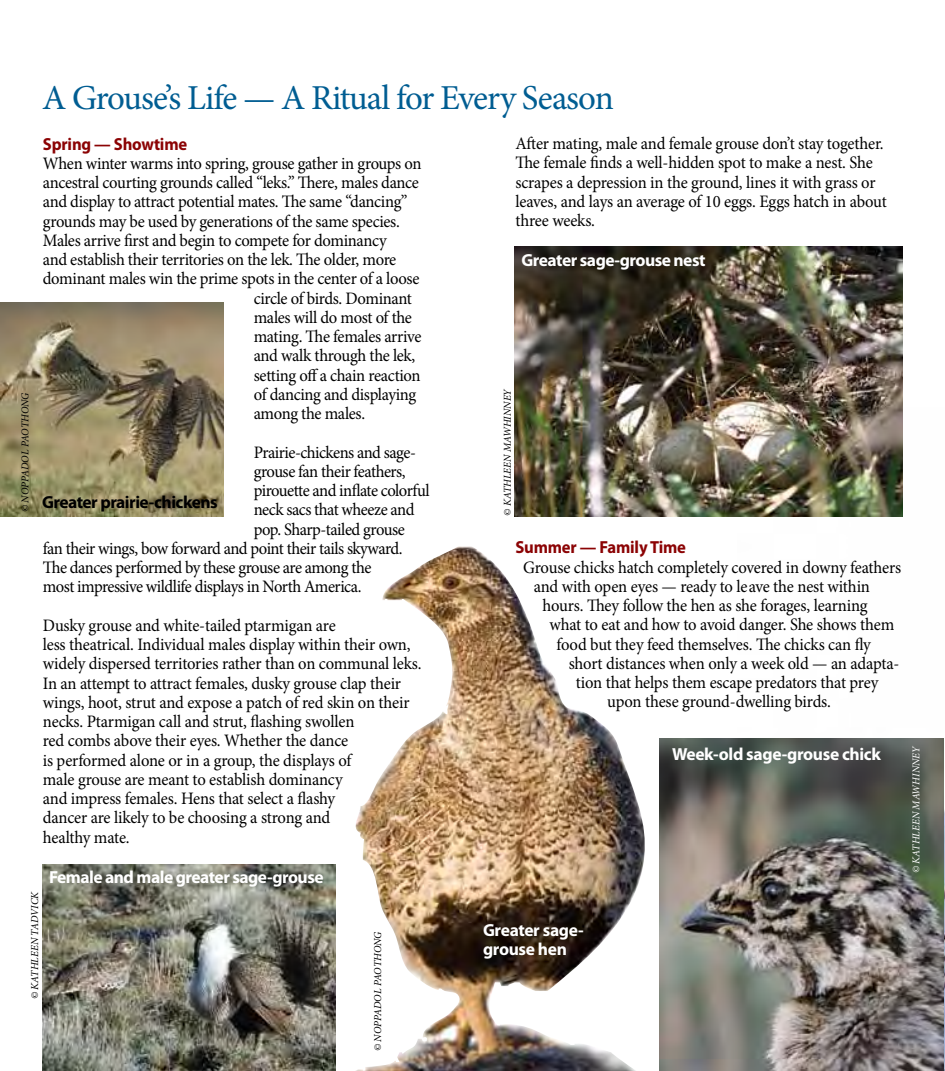
<style>
.page{position:relative;width:945px;height:1071px;background:#fff}
.page>*{position:absolute;margin:0;border:0;box-sizing:border-box;transform-origin:0 0}
.t1{font:35px "Minion Pro";letter-spacing:-.035em;color:#005d92}
.t2{font:17.5px/19.2px "Minion Pro";letter-spacing:-.02em;color:#000;scale:.95 1}
.t3{font:700 17.5px/19.2px "Myriad Pro";letter-spacing:-.03em;color:#fff}
.t4{font:700 17.5px "Myriad Pro";letter-spacing:-.01em;color:#8b0304;scale:.95 1}
.t5{font:700 17.5px "Myriad Pro";letter-spacing:-.03em;color:#000}
.t6{font:italic 10.5px "Minion Pro";letter-spacing:.02em;color:#000}
.t7{font:italic 10.5px "Minion Pro";color:#fff}
</style>
<div class="page">
<img style="left:659px;top:738px;width:285px;height:333px">
<img style="left:355px;top:546px;width:290px;height:525px">
<img style="left:42px;top:864px;width:294px;height:207px">
<img style="left:0;top:303px;width:224px;height:213px">
<img style="left:514px;top:247px;width:389px;height:269px">
<p class="t6" style="left:18px;top:512px;width:121px;rotate:-90deg">© Noppadol paothong</p>
<h1 class="t1" style="left:42px;top:75px;width:573px">A Grouse’s Life — A Ritual for Every Season</h1>
<p class="t4" style="left:43px;top:132px;width:153px">Spring — Showtime</p>
<p class="t2" style="left:43px;top:154px;width:400px">When winter warms into spring, grouse gather in groups on</p>
<p class="t2" style="left:43px;top:173px;width:397px">ancestral courting grounds called “leks.” There, males dance</p>
<p class="t2" style="left:43px;top:192px;width:385px">and display to attract potential mates. The same “dancing”</p>
<p class="t2" style="left:43px;top:211px;width:377px">grounds may be used by generations of the same species.</p>
<p class="t2" style="left:43px;top:231px;width:363px">Males arrive first and begin to compete for dominancy</p>
<p class="t2" style="left:43px;top:250px;width:374px">and establish their territories on the lek. The older, more</p>
<p class="t2" style="left:43px;top:269px;width:398px">dominant males win the prime spots in the center of a loose</p>
<p class="t2" style="left:254px;top:288px;width:168px">circle of birds. Dominant</p>
<p class="t2" style="left:254px;top:308px;width:168px">males will do most of the</p>
<p class="t2" style="left:254px;top:327px;width:178px">mating. The females arrive</p>
<p class="t2" style="left:254px;top:346px;width:172px">and walk through the lek,</p>
<p class="t2" style="left:254px;top:365px;width:177px">setting off a chain reaction</p>
<p class="t2" style="left:254px;top:385px;width:173px">of dancing and displaying</p>
<p class="t2" style="left:254px;top:404px;width:119px">among the males.</p>
<p class="t2" style="left:254px;top:442px;width:172px">Prairie-chickens and sage-</p>
<p class="t2" style="left:254px;top:462px;width:161px">grouse fan their feathers,</p>
<p class="t2" style="left:254px;top:481px;width:187px">pirouette and inflate colorful</p>
<p class="t2" style="left:254px;top:500px;width:171px">neck sacs that wheeze and</p>
<p class="t2" style="left:254px;top:519px;width:161px">pop. Sharp-tailed grouse</p>
<p class="t2" style="left:43px;top:539px;width:380px">fan their wings, bow forward and point their tails skyward.</p>
<p class="t2" style="left:43px;top:558px;width:347px">The dances performed by these grouse are among the</p>
<p class="t2" style="left:43px;top:577px;width:337px">most impressive wildlife displays in North America.</p>
<p class="t2" style="left:43px;top:616px;width:400px">Dusky grouse and white-tailed ptarmigan are<br>less theatrical. Individual males display within their own, widely dispersed territories rather than on communal leks.<br>In an attempt to attract females, dusky grouse clap their wings, hoot, strut and expose a patch of red skin on their necks. Ptarmigan call and strut, flashing swollen<br>red combs above their eyes. Whether the dance<br>is performed alone or in a group, the displays of<br>male grouse are meant to establish dominancy<br>and impress females. Hens that select a flashy<br>dancer are likely to be choosing a strong and<br>healthy mate.</p>
<p class="t5" style="left:42px;top:491px;width:177px">Greater prairie-chickens</p>
<p class="t3" style="left:49px;top:867px;width:276px">Female and male greater sage-grouse</p>
<p class="t2" style="left:515px;top:134px;width:392px">After mating, male and female grouse don’t stay together.<br>The female finds a well-hidden spot to make a nest. She scrapes a depression in the ground, lines it with grass or leaves, and lays an average of 10 eggs. Eggs hatch in about three weeks.</p>
<p class="t3" style="left:522px;top:249px;width:185px">Greater sage-grouse nest</p>
<p class="t6" style="left:500px;top:516px;width:129px;rotate:-90deg">© kathleen Mawhinney</p>
<p class="t4" style="left:515px;top:536px;width:181px">Summer — Family Time</p>
<p class="t2" style="left:523px;top:558px;width:399px">Grouse chicks hatch completely covered in downy feathers</p>
<p class="t2" style="left:534px;top:577px;width:356px">and with open eyes — ready to leave the nest within</p>
<p class="t2" style="left:543px;top:596px;width:344px">hours. They follow the hen as she forages, learning</p>
<p class="t2" style="left:550px;top:615px;width:364px">what to eat and how to avoid danger. She shows them</p>
<p class="t2" style="left:557px;top:635px;width:332px">food but they feed themselves. The chicks can fly</p>
<p class="t2" style="left:569px;top:654px;width:350px">short distances when only a week old — an adapta-</p>
<p class="t2" style="left:576px;top:673px;width:320px">tion that helps them escape predators that prey</p>
<p class="t2" style="left:607px;top:692px;width:237px">upon these ground-dwelling birds.</p>
<p class="t3" style="left:672px;top:744px;width:211px">Week-old sage-grouse chick</p>
<p class="t6" style="left:28px;top:999px;width:110px;rotate:-90deg">© kathleen tadvick</p>
<p class="t6" style="left:371px;top:1051px;width:121px;rotate:-90deg">© Noppadol paothong</p>
<p class="t3" style="left:483px;top:920px;width:102px">Greater sage&shy;grouse hen</p>
<p class="t7" style="left:909px;top:873px;width:129px;rotate:-90deg">© kathleen mawhinney</p>
</div>
